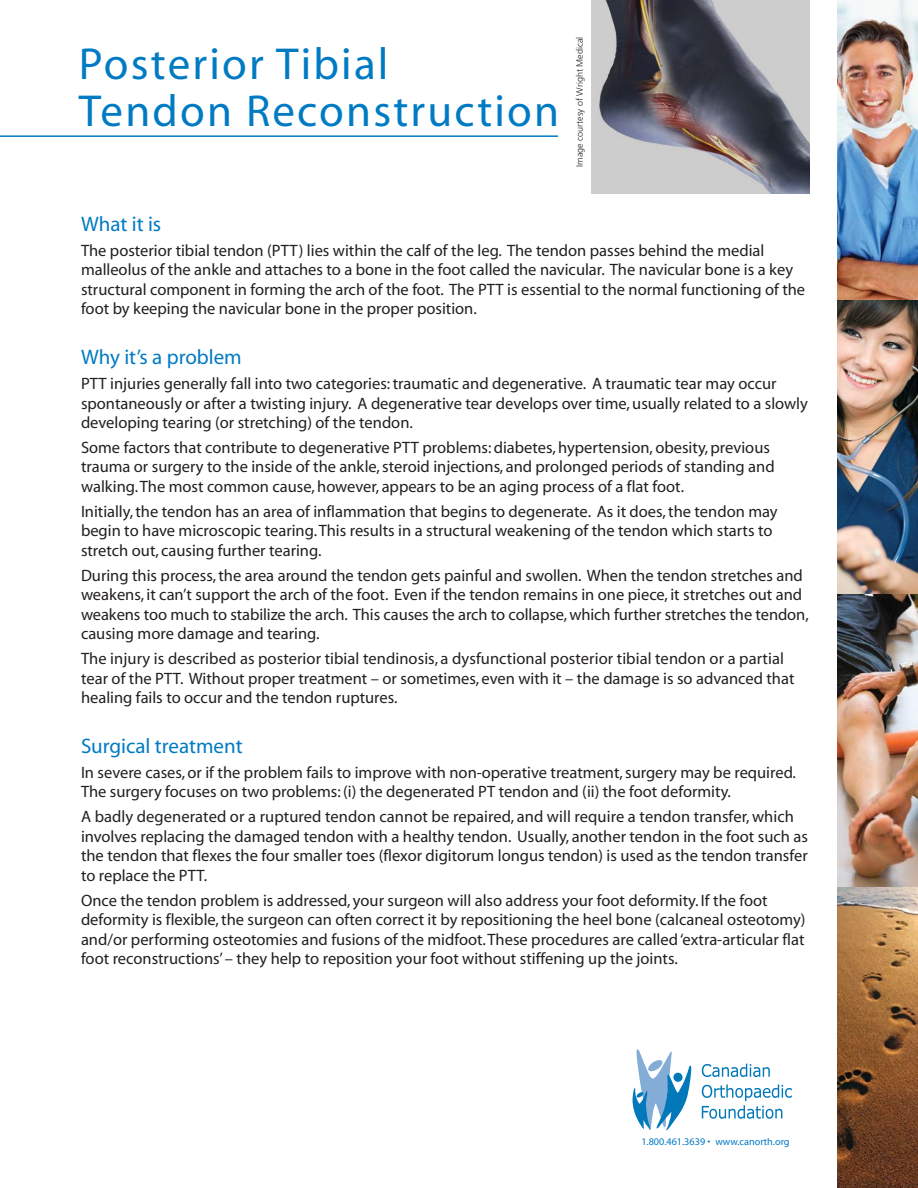
<style>
.page{position:relative;width:918px;height:1188px;background:#fff}
.page>*{position:absolute;margin:0;border:0;box-sizing:border-box;transform-origin:0 0}
.t1{font:45px/46.5px "Myriad";letter-spacing:.05em;color:#007bc3}
.t2{font:21px "Myriad";color:#007bc3}
.t3{font:16.5px/19.5px "Myriad";color:#231f20}
.t4{font:10.2px "Myriad";color:#007bc3}
.t5{font:300 9px "Frutiger";color:#231f20}
</style>
<div class="page">
<img style="left:837px;top:0;width:81px;height:1188px">
<hr style="left:0;top:135px;width:558px;height:2px;background:#007bc3">
<img style="left:591px;top:0;width:219px;height:193px">
<svg style="left:633px;top:1049px;width:58px;height:82px"></svg>
<svg style="left:702px;top:1064px;width:68px;height:13px"></svg>
<svg style="left:702px;top:1084px;width:90px;height:35px"></svg>
<h1 class="t1" style="left:79px;top:44px;width:482px">Posterior Tibial<br>Tendon Reconstruction</h1>
<p class="t5" style="left:576px;top:166px;width:131px;rotate:-90deg">Image courtesy of Wright Medical</p>
<p class="t2" style="left:81px;top:216px;width:82px">What it is</p>
<p class="t3" style="left:81px;top:242px;width:726px">The posterior tibial tendon (PTT) lies within the calf of the leg. The tendon passes behind the medial malleolus of the ankle and attaches to a bone in the foot called the navicular. The navicular bone is a key structural component in forming the arch of the foot. The PTT is essential to the normal functioning of the foot by keeping the navicular bone in the proper position.</p>
<p class="t2" style="left:81px;top:349px;width:162px">Why it’s a problem</p>
<p class="t3" style="left:81px;top:375px;width:728px">PTT injuries generally fall into two categories: traumatic and degenerative. A traumatic tear may occur spontaneously or after a twisting injury. A degenerative tear develops over time, usually related to a slowly developing tearing (or stretching) of the tendon.</p>
<p class="t3" style="left:81px;top:439px;width:695px">Some factors that contribute to degenerative PTT problems: diabetes, hypertension, obesity, previous trauma or surgery to the inside of the ankle, steroid injections, and prolonged periods of standing and walking. The most common cause, however, appears to be an aging process of a flat foot.</p>
<p class="t3" style="left:81px;top:503px;width:698px">Initially, the tendon has an area of inflammation that begins to degenerate. As it does, the tendon may begin to have microscopic tearing. This results in a structural weakening of the tendon which starts to stretch out, causing further tearing.</p>
<p class="t3" style="left:81px;top:567px;width:729px">During this process, the area around the tendon gets painful and swollen. When the tendon stretches and weakens, it can’t support the arch of the foot. Even if the tendon remains in one piece, it stretches out and weakens too much to stabilize the arch. This causes the arch to collapse, which further stretches the tendon, causing more damage and tearing.</p>
<p class="t3" style="left:81px;top:650px;width:715px">The injury is described as posterior tibial tendinosis, a dysfunctional posterior tibial tendon or a partial tear of the PTT. Without proper treatment – or sometimes, even with it – the damage is so advanced that healing fails to occur and the tendon ruptures.</p>
<p class="t2" style="left:81px;top:738px;width:163px">Surgical treatment</p>
<p class="t3" style="left:81px;top:764px;width:717px">In severe cases, or if the problem fails to improve with non-operative treatment, surgery may be required.<br>The surgery focuses on two problems: (i) the degenerated PT tendon and (ii) the foot deformity.</p>
<p class="t3" style="left:81px;top:808px;width:728px">A badly degenerated or a ruptured tendon cannot be repaired, and will require a tendon transfer, which involves replacing the damaged tendon with a healthy tendon. Usually, another tendon in the foot such as the tendon that flexes the four smaller toes (flexor digitorum longus tendon) is used as the tendon transfer to replace the PTT.</p>
<p class="t3" style="left:81px;top:892px;width:726px">Once the tendon problem is addressed, your surgeon will also address your foot deformity. If the foot deformity is flexible, the surgeon can often correct it by repositioning the heel bone (calcaneal osteotomy) and/or performing osteotomies and fusions of the midfoot. These procedures are called ‘extra-articular flat foot reconstructions’ – they help to reposition your foot without stiffening up the joints.</p>
<p class="t4" style="left:641px;top:1138px;width:150px">1.800.461.3639 • www.canorth.org</p>
</div>
